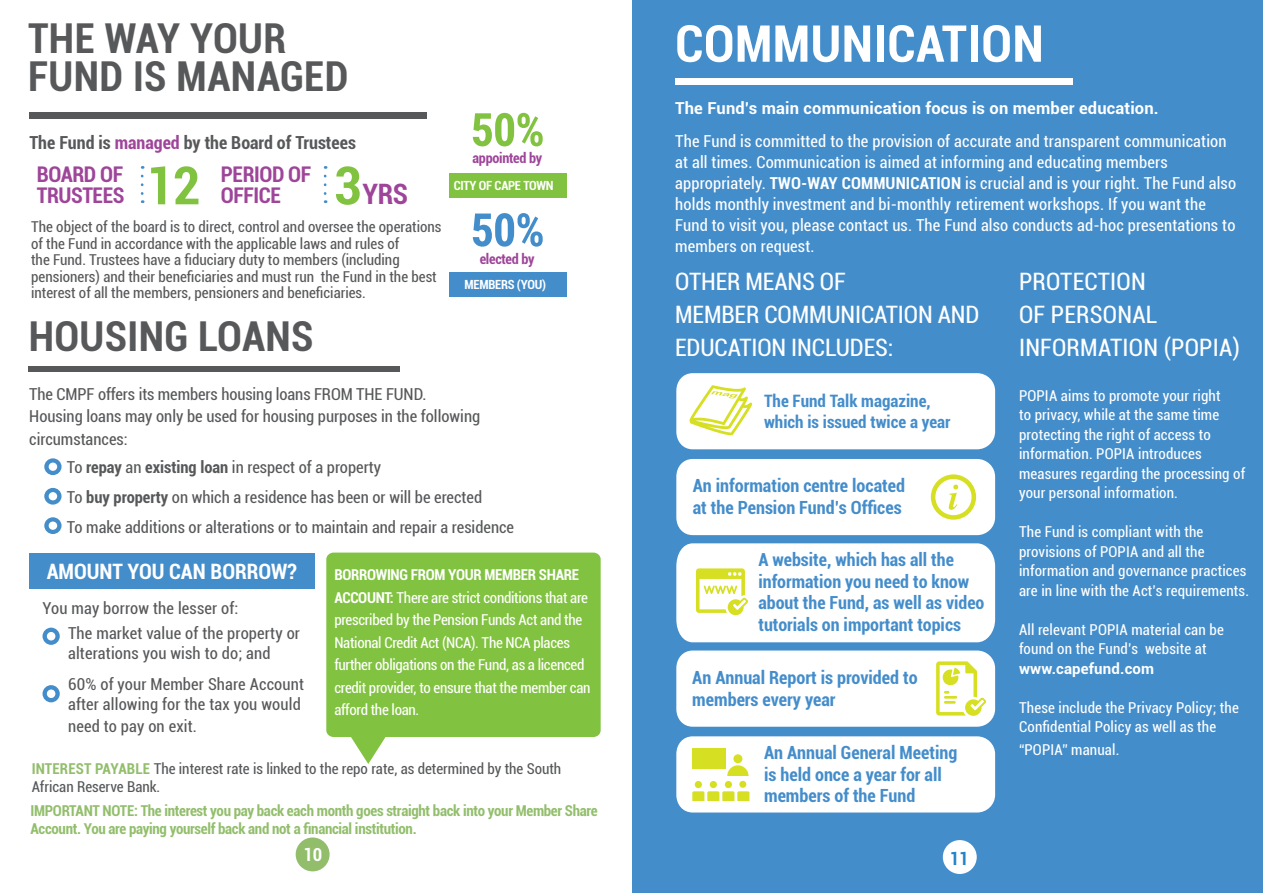
<style>
.page{position:relative;width:1263px;height:893px;background:#fff}
.page>*{position:absolute;margin:0;border:0;box-sizing:border-box;transform-origin:0 0}
.t1{font:700 condensed 52.65px "Roboto";color:#81c340}
.t2{font:700 condensed 51px "Roboto";letter-spacing:.01em;color:#fff}
.t3{font:700 condensed 41.25px "Roboto";letter-spacing:.01em;color:#57585a}
.t4{font:700 condensed 28.05px "Roboto";color:#9e4599}
.t5{font:condensed 24px/33px "Roboto";letter-spacing:-.005em;color:#fff}
.t6{font:700 condensed 21.6px/21.6px "Roboto";letter-spacing:-.02em;color:#9e4599}
.t7{font:700 condensed 21.15px "Roboto";color:#fff}
.t8{font:700 condensed 18.15px/21.5px "Roboto";color:#448dcb}
.t9{font:700 condensed 18px/21.3px "Roboto";color:#448dcb}
.t10{font:700 condensed 18px "Roboto";color:#57585a}
.t11{font:700 condensed 18px "Roboto";color:#fff}
.t12{font:700 condensed 18px "Roboto";color:#2283c6}
.t13{font:700 condensed 17.1px/21.3px "Roboto";color:#448dcb}
.t14{font:condensed 16.5px/22.5px "Roboto";color:#57585a}
.t15{font:condensed 16.5px/21px "Roboto";letter-spacing:.01em;color:#fff}
.t16{font:700 16.5px "Roboto";letter-spacing:.01em;color:#fff}
.t17{font:condensed 15px/19.5px "Roboto";letter-spacing:.01em;color:#fff}
.t18{font:condensed 15px/16.5px "Roboto";color:#57585a}
.t19{font:condensed 15px/22.5px "Roboto";letter-spacing:-.02em;color:#fff}
.t20{font:700 condensed 15px/18px "Roboto";letter-spacing:-.02em;color:#92be6c}
.t21{font:700 condensed 14.25px "Roboto";letter-spacing:-.02em;color:#9e4599}
.t22{font:700 condensed 12.6px "Roboto";letter-spacing:-.02em;color:#fff}
.s1{color:#9e4599}
.s2{font-size:52.65px;color:#81c340}
.s3{font-weight:700}
.s4{font-weight:700;color:#92be6c}
.s5{font-weight:700;font-stretch:normal}
</style>
<div class="page">
<div style="left:296px;top:837px;width:34px;height:34px;background:#92be6c;border-radius:50%"></div>
<div style="left:632px;top:0;width:631px;height:893px;background:#448dcb"></div>
<div style="left:675px;top:79px;width:397px;height:6px;background:#fff"></div>
<div style="left:943px;top:840px;width:34px;height:34px;background:#fff;border-radius:50%"></div>
<div style="left:676px;top:650px;width:319px;height:77px;background:#fff;border-radius:17px"></div>
<svg style="left:936px;top:661px;width:50px;height:55px"></svg>
<div style="left:676px;top:373px;width:319px;height:76px;background:#fff;border-radius:17px"></div>
<svg style="left:689px;top:385px;width:64px;height:50px"></svg>
<div style="left:676px;top:459px;width:319px;height:76px;background:#fff;border-radius:17px"></div>
<svg style="left:931px;top:474px;width:45px;height:46px"></svg>
<div style="left:935px;top:479px;width:36px;height:36px;background:#fff;border-radius:50%"></div>
<svg style="left:949px;top:485px;width:9px;height:25px"></svg>
<div style="left:676px;top:543px;width:319px;height:99px;background:#fff"></div>
<div style="left:676px;top:736px;width:319px;height:76px;background:#fff;border-radius:17px"></div>
<div style="left:695px;top:781px;width:7px;height:7px;background:#d6df21;border-radius:50%"></div>
<div style="left:710px;top:781px;width:7px;height:7px;background:#d6df21;border-radius:50%"></div>
<div style="left:725px;top:781px;width:7px;height:7px;background:#d6df21;border-radius:50%"></div>
<svg style="left:692px;top:791px;width:57px;height:10px"></svg>
<div style="left:739px;top:781px;width:7px;height:7px;background:#d6df21;border-radius:50%"></div>
<div style="left:733px;top:754px;width:9px;height:9px;background:#d6df21;border-radius:50%"></div>
<svg style="left:727px;top:765px;width:21px;height:11px"></svg>
<div style="left:692px;top:748px;width:34px;height:21px;background:#d6df21"></div>
<div style="left:29px;top:113px;width:398px;height:6px;background:#57585a"></div>
<div style="left:449px;top:173px;width:117px;height:25px;background:#81c340"></div>
<div style="left:449px;top:273px;width:117px;height:24px;background:#448dcb"></div>
<svg style="left:473px;top:113px;width:70px;height:33px"></svg>
<svg style="left:473px;top:213px;width:70px;height:34px"></svg>
<svg style="left:141px;top:176px;width:3px;height:27px"></svg>
<svg style="left:324px;top:176px;width:2px;height:27px"></svg>
<div style="left:29px;top:366px;width:371px;height:6px;background:#57585a"></div>
<svg style="left:326px;top:553px;width:275px;height:211px;background:#90ca57"></svg>
<svg style="left:44px;top:458px;width:18px;height:17px"></svg>
<div style="left:49px;top:463px;width:8px;height:8px;background:#fff;border-radius:50%"></div>
<svg style="left:44px;top:488px;width:18px;height:17px"></svg>
<div style="left:49px;top:492px;width:8px;height:8px;background:#fff;border-radius:50%"></div>
<svg style="left:44px;top:517px;width:18px;height:17px"></svg>
<div style="left:49px;top:521px;width:8px;height:9px;background:#fff;border-radius:50%"></div>
<svg style="left:43px;top:628px;width:17px;height:17px"></svg>
<div style="left:47px;top:632px;width:8px;height:8px;background:#fff;border-radius:50%"></div>
<div style="left:43px;top:685px;width:17px;height:17px;background:#448dcb;border-radius:50%"></div>
<div style="left:47px;top:689px;width:8px;height:9px;background:#fff;border-radius:50%"></div>
<div style="left:29px;top:553px;width:286px;height:36px;background:#448dcb"></div>
<p class="t3" style="left:28px;top:10px;width:260px">THE WAY YOUR</p>
<p class="t3" style="left:28px;top:48px;width:322px">FUND IS MANAGED</p>
<p class="t10" style="left:29px;top:130px;width:328px">The Fund is <span class="s1">managed</span> by the Board of Trustees</p>
<p class="t6" style="left:37px;top:163px;width:89px">BOARD OF<br>TRUSTEES</p>
<p class="t1" style="left:146px;top:149px;width:56px">12</p>
<p class="t6" style="left:221px;top:163px;width:92px">PERIOD OF<br>OFFICE</p>
<p class="t4" style="left:334px;top:175px;width:76px"><span class="s2">3</span> YRS</p>
<p class="t18" style="left:31px;top:218px;width:412px">The object of the board is to direct, control and oversee the operations of the Fund in accordance with the applicable laws and rules of<br>the Fund. Trustees have a fiduciary duty to members (including pensioners) and their beneficiaries and must run the Fund in the best interest of all the members, pensioners and beneficiaries.</p>
<p class="t3" style="left:29px;top:307px;width:286px">HOUSING LOANS</p>
<p class="t21" style="left:473px;top:148px;width:71px">appointed by</p>
<p class="t22" style="left:454px;top:177px;width:101px">CITY OF CAPE TOWN</p>
<p class="t21" style="left:480px;top:249px;width:56px">elected by</p>
<p class="t22" style="left:464px;top:276px;width:83px">MEMBERS (YOU)</p>
<p class="t14" style="left:29px;top:382px;width:452px">The CMPF offers its members housing loans FROM THE FUND.<br>Housing loans may only be used for housing purposes in the following circumstances:</p>
<p class="t14" style="left:67px;top:455px;width:316px">To <span class="s3">repay</span> an <span class="s3">existing loan</span> in respect of a property</p>
<p class="t14" style="left:67px;top:485px;width:417px">To <span class="s3">buy property</span> on which a residence has been or will be erected</p>
<p class="t14" style="left:67px;top:515px;width:449px">To make additions or alterations or to maintain and repair a residence</p>
<p class="t7" style="left:47px;top:556px;width:252px">AMOUNT YOU CAN BORROW?</p>
<p class="t14" style="left:43px;top:596px;width:197px">You may borrow the lesser of:</p>
<p class="t14" style="left:68px;top:623px;width:233px;line-height:19.5px">The market value of the property or alterations you wish to do; and</p>
<p class="t14" style="left:68px;top:674px;width:238px;line-height:19.5px">60% of your Member Share Account after allowing for the tax you would</p>
<p class="t14" style="left:68px;top:714px;width:130px">need to pay on exit.</p>
<p class="t19" style="left:334px;top:563px;width:258px"><span class="s3">BORROWING FROM YOUR MEMBER SHARE ACCOUNT:</span> There are strict conditions that are prescribed by the Pension Funds Act and the National Credit Act (NCA). The NCA places further obligations on the Fund, as a licenced credit provider, to ensure that the member can afford the loan.</p>
<p class="t18" style="left:32px;top:759px;width:531px;line-height:18px"><span class="s4">INTEREST PAYABLE</span> The interest rate is linked to the repo rate, as determined by the South<br>African Reserve Bank.</p>
<p class="t20" style="left:31px;top:801px;width:568px">IMPORTANT NOTE: The interest you pay back each month goes straight back into your Member Share<br>Account. You are paying yourself back and not a financial institution.</p>
<p class="t11" style="left:303px;top:842px;width:20px">10</p>
<p class="t2" style="left:675px;top:8px;width:370px">COMMUNICATION</p>
<p class="t16" style="left:675px;top:96px;width:485px">The Fund’s main communication focus is on member education.</p>
<p class="t15" style="left:675px;top:130px;width:562px">The Fund is committed to the provision of accurate and transparent communication at all times. Communication is aimed at informing and educating members appropriately. <span class="s3">TWO-WAY COMMUNICATION</span> is crucial and is your right. The Fund also holds monthly investment and bi-monthly retirement workshops. If you want the Fund to visit you, please contact us. The Fund also conducts ad-hoc presentations to members on request.</p>
<p class="t5" style="left:675px;top:264px;width:306px">OTHER MEANS OF<br>MEMBER COMMUNICATION AND<br>EDUCATION INCLUDES:</p>
<p class="t13" style="left:764px;top:389px;width:188px">The Fund Talk magazine, which is issued twice a year</p>
<p class="t8" style="left:693px;top:475px;width:214px">An information centre located at the Pension Fund’s Offices</p>
<p class="t9" style="left:758px;top:549px;width:228px">A website, which has all the information you need to know about the Fund, as well as video tutorials on important topics</p>
<p class="t8" style="left:692px;top:666px;width:227px">An Annual Report is provided to members every year</p>
<p class="t8" style="left:764px;top:741px;width:195px">An Annual General Meeting is held once a year for all members of the Fund</p>
<p class="t12" style="left:950px;top:845px;width:20px">11</p>
<p class="t5" style="left:1019px;top:264px;width:222px">PROTECTION<br>OF PERSONAL<br>INFORMATION (POPIA)</p>
<p class="t17" style="left:1019px;top:385px;width:228px">POPIA aims to promote your right<br>to privacy, while at the same time protecting the right of access to information. POPIA introduces measures regarding the processing of your personal information.</p>
<p class="t17" style="left:1019px;top:521px;width:231px">The Fund is compliant with the provisions of POPIA and all the information and governance practices are in line with the Act’s requirements.</p>
<p class="t17" style="left:1019px;top:619px;width:206px">All relevant POPIA material can be found on the Fund’s website at <span class="s5">www.capefund.com</span></p>
<p class="t17" style="left:1019px;top:697px;width:221px">These include the Privacy Policy; the<br>Confidential Policy as well as the</p>
<p class="t17" style="left:1019px;top:739px;width:102px">“POPIA” manual.</p>
</div>
